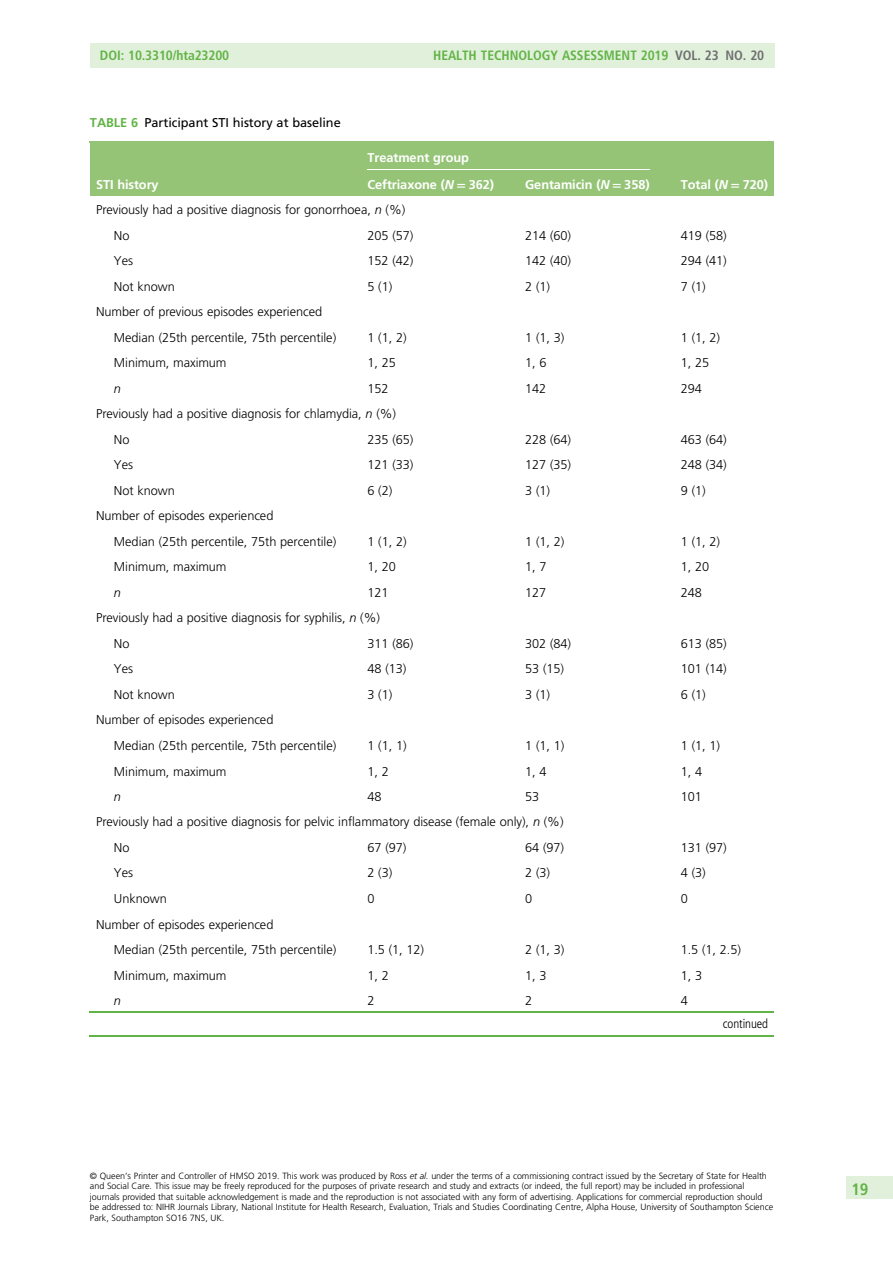
<style>
.page{position:relative;width:893px;height:1263px;background:#fff}
.page>*{position:absolute;margin:0;border:0;box-sizing:border-box;transform-origin:0 0}
.t1{font:16.5px "Adv TT24 c 3 cae 3.B";color:#62b447}
.t2{font:13.5px "Adv TT24 c 3 cae 3.B";color:#62b447}
.t3{font:12.75px/25.5px "Adv T Tebabd 7 da";color:#000}
.t4{font:12.75px/27px "Adv TT6 c 1 def 61.B";color:#fff}
.t5{font:12.75px "Adv TT118 e 7927";color:#000}
.t6{font:12.75px "Adv TT82821 ad 3";color:#000}
.t7{font:12.75px "Adv TT49 bbc 31 f.I";color:#000}
.t8{font:9px/10.5px "Adv T Tebabd 7 da";color:#000}
.s1{color:#6e6f71}
.s2{font-family:"Adv TT6 c 1 def 61.B";color:#62b447}
.s3{font-family:"Adv TT1 a 8 a 9 c 4 a.BI"}
.s4{font-family:"Adv TT8 b 40 f 9 c 2.B"}
.s5{font-family:"Adv TT49 bbc 31 f.I"}
.s6{font-style:inherit}
</style>
<div class="page">
<div style="left:90px;top:142px;width:277px;height:54px;background:#95c476"></div>
<div style="left:336px;top:142px;width:345px;height:27px;background:#95c476"></div>
<div style="left:650px;top:142px;width:124px;height:54px;background:#95c476"></div>
<div style="left:336px;top:169px;width:189px;height:27px;background:#95c476"></div>
<div style="left:494px;top:169px;width:187px;height:27px;background:#95c476"></div>
<hr style="left:90px;top:141px;width:684px;height:1px;background:#95c476">
<hr style="left:90px;top:1035px;width:684px;height:1px;background:#62b447">
<hr style="left:367px;top:169px;width:283px;height:1px;background:#fff">
<hr style="left:90px;top:1012px;width:684px;height:1px;background:#62b447">
<div style="left:90px;top:44px;width:684px;height:24px;background:#e1f0da"></div>
<div style="left:846px;top:1176px;width:47px;height:23px;background:#e1f0da"></div>
<p class="t2" style="left:100px;top:51px;width:131px">DOI: 10.3310/hta23200</p>
<p class="t2" style="left:433px;top:51px;width:332px">HEALTH TECHNOLOGY ASSESSMENT 2019 <span class="s1">VOL. 23 NO. 20</span></p>
<p class="t5" style="left:90px;top:118px;width:252px"><span class="s2">TABLE 6</span> Participant STI history at baseline</p>
<p class="t4" style="left:96px;top:172px;width:64px">STI history</p>
<p class="t4" style="left:367px;top:145px;width:128px">Treatment group<br>Ceftriaxone (<span class="s3">N</span> <span class="s4">=</span> 362)</p>
<p class="t4" style="left:525px;top:172px;width:126px">Gentamicin (<span class="s3">N</span> <span class="s4">=</span> 358)</p>
<p class="t4" style="left:681px;top:172px;width:89px">Total (<span class="s3">N</span> <span class="s4">=</span> 720)</p>
<p class="t3" style="left:114px;top:198px;width:293px;text-indent:-18px">Previously had a positive diagnosis for gonorrhoea, <span class="s5">n</span> (%)<br>No</p>
<p class="t3" style="left:367px;top:224px;width:47px">205 (57)</p>
<p class="t3" style="left:525px;top:224px;width:47px">214 (60)</p>
<p class="t3" style="left:681px;top:224px;width:47px">419 (58)</p>
<p class="t3" style="left:114px;top:249px;width:20px">Yes</p>
<p class="t3" style="left:367px;top:249px;width:47px">152 (42)</p>
<p class="t3" style="left:525px;top:249px;width:47px">142 (40)</p>
<p class="t3" style="left:681px;top:249px;width:47px">294 (41)</p>
<p class="t3" style="left:114px;top:275px;width:62px">Not known</p>
<p class="t3" style="left:367px;top:275px;width:26px">5 (1)</p>
<p class="t3" style="left:525px;top:275px;width:26px">2 (1)</p>
<p class="t3" style="left:681px;top:275px;width:26px">7 (1)</p>
<p class="t3" style="left:114px;top:300px;width:224px;text-indent:-18px">Number of previous episodes experienced<br>Median (25th percentile, 75th percentile)</p>
<p class="t3" style="left:367px;top:326px;width:41px">1 (1, 2)</p>
<p class="t3" style="left:525px;top:326px;width:41px">1 (1, 3)</p>
<p class="t3" style="left:681px;top:326px;width:41px">1 (1, 2)</p>
<p class="t3" style="left:114px;top:351px;width:114px">Minimum, maximum</p>
<p class="t3" style="left:367px;top:351px;width:30px">1, 25</p>
<p class="t3" style="left:525px;top:351px;width:23px">1, 6</p>
<p class="t3" style="left:681px;top:351px;width:30px">1, 25</p>
<p class="t7" style="left:114px;top:383px;width:9px">n</p>
<p class="t3" style="left:367px;top:377px;width:23px">152</p>
<p class="t3" style="left:525px;top:377px;width:23px">142</p>
<p class="t3" style="left:681px;top:377px;width:23px">294</p>
<p class="t3" style="left:114px;top:402px;width:284px;text-indent:-18px">Previously had a positive diagnosis for chlamydia, <span class="s5">n</span> (%)<br>No</p>
<p class="t3" style="left:367px;top:428px;width:47px">235 (65)</p>
<p class="t3" style="left:525px;top:428px;width:47px">228 (64)</p>
<p class="t3" style="left:681px;top:428px;width:47px">463 (64)</p>
<p class="t3" style="left:114px;top:453px;width:20px">Yes</p>
<p class="t3" style="left:367px;top:453px;width:47px">121 (33)</p>
<p class="t3" style="left:525px;top:453px;width:47px">127 (35)</p>
<p class="t3" style="left:681px;top:453px;width:47px">248 (34)</p>
<p class="t3" style="left:114px;top:479px;width:62px">Not known</p>
<p class="t3" style="left:367px;top:479px;width:26px">6 (2)</p>
<p class="t3" style="left:525px;top:479px;width:26px">3 (1)</p>
<p class="t3" style="left:681px;top:479px;width:26px">9 (1)</p>
<p class="t3" style="left:114px;top:504px;width:224px;text-indent:-18px">Number of episodes experienced<br>Median (25th percentile, 75th percentile)</p>
<p class="t3" style="left:367px;top:530px;width:41px">1 (1, 2)</p>
<p class="t3" style="left:525px;top:530px;width:41px">1 (1, 2)</p>
<p class="t3" style="left:681px;top:530px;width:41px">1 (1, 2)</p>
<p class="t3" style="left:114px;top:555px;width:114px">Minimum, maximum</p>
<p class="t3" style="left:367px;top:555px;width:30px">1, 20</p>
<p class="t3" style="left:525px;top:555px;width:23px">1, 7</p>
<p class="t3" style="left:681px;top:555px;width:30px">1, 20</p>
<p class="t7" style="left:114px;top:587px;width:9px">n</p>
<p class="t3" style="left:367px;top:581px;width:23px">121</p>
<p class="t3" style="left:525px;top:581px;width:23px">127</p>
<p class="t3" style="left:681px;top:581px;width:23px">248</p>
<p class="t3" style="left:114px;top:606px;width:267px;text-indent:-18px">Previously had a positive diagnosis for syphilis, <span class="s5">n</span> (%)<br>No</p>
<p class="t3" style="left:367px;top:632px;width:47px">311 (86)</p>
<p class="t3" style="left:525px;top:632px;width:47px">302 (84)</p>
<p class="t3" style="left:681px;top:632px;width:47px">613 (85)</p>
<p class="t3" style="left:114px;top:657px;width:20px">Yes</p>
<p class="t3" style="left:367px;top:657px;width:40px">48 (13)</p>
<p class="t3" style="left:525px;top:657px;width:40px">53 (15)</p>
<p class="t3" style="left:681px;top:657px;width:47px">101 (14)</p>
<p class="t3" style="left:114px;top:683px;width:62px">Not known</p>
<p class="t3" style="left:367px;top:683px;width:26px">3 (1)</p>
<p class="t3" style="left:525px;top:683px;width:26px">3 (1)</p>
<p class="t3" style="left:681px;top:683px;width:26px">6 (1)</p>
<p class="t3" style="left:114px;top:708px;width:224px;text-indent:-18px">Number of episodes experienced<br>Median (25th percentile, 75th percentile)</p>
<p class="t3" style="left:367px;top:734px;width:41px">1 (1, 1)</p>
<p class="t3" style="left:525px;top:734px;width:41px">1 (1, 1)</p>
<p class="t3" style="left:681px;top:734px;width:41px">1 (1, 1)</p>
<p class="t3" style="left:114px;top:759px;width:114px">Minimum, maximum</p>
<p class="t3" style="left:367px;top:759px;width:23px">1, 2</p>
<p class="t3" style="left:525px;top:759px;width:23px">1, 4</p>
<p class="t3" style="left:681px;top:759px;width:23px">1, 4</p>
<p class="t7" style="left:114px;top:791px;width:9px">n</p>
<p class="t3" style="left:367px;top:785px;width:16px">48</p>
<p class="t3" style="left:525px;top:785px;width:16px">53</p>
<p class="t3" style="left:681px;top:785px;width:23px">101</p>
<p class="t3" style="left:114px;top:810px;width:451px;text-indent:-18px">Previously had a positive diagnosis for pelvic inflammatory disease (female only), <span class="s5">n</span> (%)<br>No</p>
<p class="t3" style="left:367px;top:836px;width:40px">67 (97)</p>
<p class="t3" style="left:525px;top:836px;width:40px">64 (97)</p>
<p class="t3" style="left:681px;top:836px;width:47px">131 (97)</p>
<p class="t3" style="left:114px;top:861px;width:20px">Yes</p>
<p class="t3" style="left:367px;top:861px;width:26px">2 (3)</p>
<p class="t3" style="left:525px;top:861px;width:26px">2 (3)</p>
<p class="t3" style="left:681px;top:861px;width:26px">4 (3)</p>
<p class="t3" style="left:114px;top:887px;width:54px">Unknown</p>
<p class="t3" style="left:367px;top:887px;width:9px">0</p>
<p class="t3" style="left:525px;top:887px;width:9px">0</p>
<p class="t3" style="left:681px;top:887px;width:9px">0</p>
<p class="t3" style="left:114px;top:912px;width:224px;text-indent:-18px">Number of episodes experienced<br>Median (25th percentile, 75th percentile)</p>
<p class="t3" style="left:367px;top:938px;width:58px">1.5 (1, 12)</p>
<p class="t3" style="left:525px;top:938px;width:41px">2 (1, 3)</p>
<p class="t3" style="left:681px;top:938px;width:62px">1.5 (1, 2.5)</p>
<p class="t3" style="left:114px;top:963px;width:114px">Minimum, maximum</p>
<p class="t3" style="left:367px;top:963px;width:23px">1, 2</p>
<p class="t3" style="left:525px;top:963px;width:23px">1, 3</p>
<p class="t3" style="left:681px;top:963px;width:23px">1, 3</p>
<p class="t7" style="left:114px;top:995px;width:9px">n</p>
<p class="t3" style="left:367px;top:989px;width:9px">2</p>
<p class="t3" style="left:525px;top:989px;width:9px">2</p>
<p class="t3" style="left:681px;top:989px;width:9px">4</p>
<p class="t6" style="left:723px;top:1016px;width:47px">continued</p>
<p class="t8" style="left:90px;top:1171px;width:685px">© Queen<span class="s6">’</span>s Printer and Controller of HMSO 2019. This work was produced by Ross <span class="s5">et al.</span> under the terms of a commissioning contract issued by the Secretary of State for Health and Social Care. This issue may be freely reproduced for the purposes of private research and study and extracts (or indeed, the full report) may be included in professional journals provided that suitable acknowledgement is made and the reproduction is not associated with any form of advertising. Applications for commercial reproduction should be addressed to: NIHR Journals Library, National Institute for Health Research, Evaluation, Trials and Studies Coordinating Centre, Alpha House, University of Southampton Science Park, Southampton SO16 7NS, UK.</p>
<p class="t1" style="left:851px;top:1183px;width:18px">19</p>
</div>
